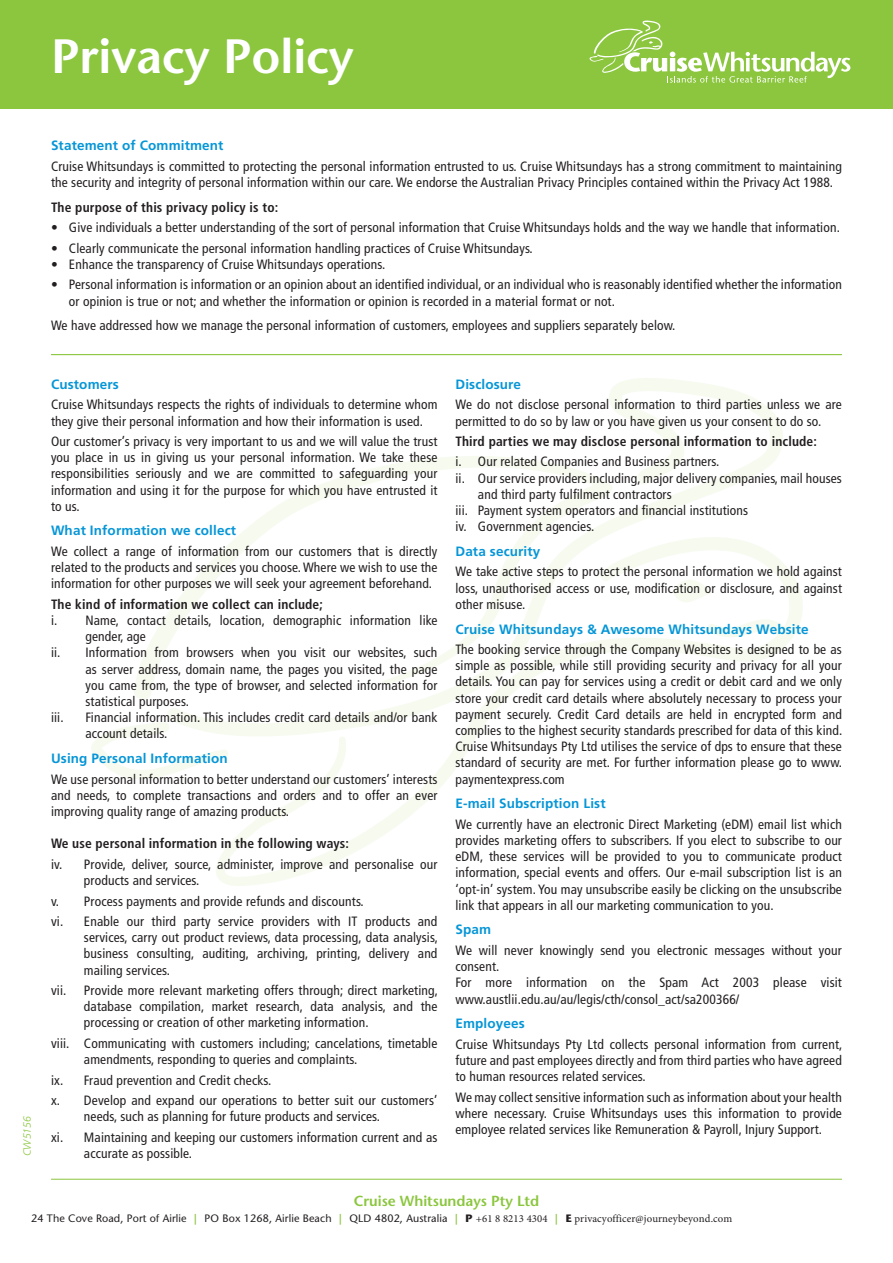
<style>
.page{position:relative;width:893px;height:1263px;background:#fff}
.page>*{position:absolute;margin:0;border:0;box-sizing:border-box;transform-origin:0 0}
.t1{font:600 48.15px "Stone Sans";letter-spacing:-.005em;color:#fff}
.t2{font:600 14.55px "Stone Sans";letter-spacing:-.005em;color:#8bc63e}
.t3{font:condensed 13.5px/16.2px "Frutiger";letter-spacing:.01em;color:#231f20}
.t4{font:700 13.5px "Frutiger";letter-spacing:.01em;color:#0696d7}
.t5{font:700 condensed 13.5px "Frutiger";letter-spacing:.01em;color:#231f20}
.t6{font:10.8px "Stone Sans";letter-spacing:.01em;color:#231f20}
.t7{font:italic 300 10.5px "Frutiger";color:#8bc63e}
.s1{font-weight:700;color:#8bc63e}
.s2{font-weight:700}
.s3{font-family:"Minion Pro"}
</style>
<div class="page">
<svg style="left:134px;top:621px;width:29px;height:78px;fill:#f9fcf6"></svg>
<svg style="left:91px;top:722px;width:119px;height:57px"></svg>
<svg style="left:163px;top:378px;width:620px;height:360px"></svg>
<svg style="left:210px;top:534px;width:593px;height:352px"></svg>
<div style="left:0;top:0;width:893px;height:108px;background:#8bc63e"></div>
<svg style="left:589px;top:21px;width:261px;height:62px"></svg>
<hr style="left:51px;top:354px;width:791px;height:1px;background:#8bc63e">
<hr style="left:51px;top:1179px;width:791px;height:1px;background:#8bc63e">
<h1 class="t1" style="left:51px;top:27px;width:304px">Privacy Policy</h1>
<p class="t7" style="left:21px;top:1156px;width:42px;rotate:-90deg">CW5156</p>
<p class="t4" style="left:51px;top:138px;width:174px">Statement of Commitment</p>
<p class="t3" style="left:51px;top:158px;width:792px">Cruise Whitsundays is committed to protecting the personal information entrusted to us. Cruise Whitsundays has a strong commitment to maintaining the security and integrity of personal information within our care. We endorse the Australian Privacy Principles contained within the Privacy Act 1988.</p>
<p class="t5" style="left:51px;top:199px;width:229px">The purpose of this privacy policy is to:</p>
<p class="t3" style="left:51px;top:220px;width:790px">• Give individuals a better understanding of the sort of personal information that Cruise Whitsundays holds and the way we handle that information.</p>
<p class="t3" style="left:51px;top:240px;width:483px">• Clearly communicate the personal information handling practices of Cruise Whitsundays.</p>
<p class="t3" style="left:51px;top:256px;width:336px">• Enhance the transparency of Cruise Whitsundays operations.</p>
<p class="t3" style="left:69px;top:277px;width:774px;text-indent:-18px">• Personal information is information or an opinion about an identified individual, or an individual who is reasonably identified whether the information or opinion is true or not; and whether the information or opinion is recorded in a material format or not.</p>
<p class="t3" style="left:51px;top:318px;width:626px">We have addressed how we manage the personal information of customers, employees and suppliers separately below.</p>
<p class="t4" style="left:51px;top:376px;width:69px">Customers</p>
<p class="t3" style="left:51px;top:397px;width:388px">Cruise Whitsundays respects the rights of individuals to determine whom they give their personal information and how their information is used.</p>
<p class="t3" style="left:51px;top:433px;width:388px;text-align:justify">Our customer’s privacy is very important to us and we will value the trust you place in us in giving us your personal information. We take these responsibilities seriously and we are committed to safeguarding your information and using it for the purpose for which you have entrusted it to us.</p>
<p class="t4" style="left:51px;top:523px;width:187px">What Information we collect</p>
<p class="t3" style="left:51px;top:543px;width:388px;text-align:justify">We collect a range of information from our customers that is directly related to the products and services you choose. Where we wish to use the information for other purposes we will seek your agreement beforehand.</p>
<p class="t5" style="left:51px;top:596px;width:273px">The kind of information we collect can include;</p>
<p class="t3" style="left:51px;top:612px;width:388px">i. Name, contact details, location, demographic information like</p>
<p class="t3" style="left:86px;top:628px;width:62px">gender, age</p>
<p class="t3" style="left:51px;top:645px;width:388px">ii. Information from browsers when you visit our websites, such</p>
<p class="t3" style="left:86px;top:661px;width:353px">as server address, domain name, the pages you visited, the page</p>
<p class="t3" style="left:86px;top:677px;width:353px">you came from, the type of browser, and selected information for</p>
<p class="t3" style="left:86px;top:693px;width:105px">statistical purposes.</p>
<p class="t3" style="left:51px;top:709px;width:14px">iii.</p>
<p class="t3" style="left:86px;top:709px;width:353px">Financial information. This includes credit card details and/or bank account details.</p>
<p class="t4" style="left:51px;top:750px;width:178px">Using Personal Information</p>
<p class="t3" style="left:51px;top:771px;width:388px;text-align:justify">We use personal information to better understand our customers’ interests and needs, to complete transactions and orders and to offer an ever improving quality range of amazing products.</p>
<p class="t5" style="left:51px;top:836px;width:300px">We use personal information in the following ways:</p>
<p class="t3" style="left:84px;top:856px;width:355px;text-indent:-33px">iv. Provide, deliver, source, administer, improve and personalise our products and services.</p>
<p class="t3" style="left:51px;top:891px;width:388px;line-height:20.4px">v. Process payments and provide refunds and discounts.<br>vi. Enable our third party service providers with IT products and</p>
<p class="t3" style="left:84px;top:929px;width:355px;text-align:justify">services, carry out product reviews, data processing, data analysis, business consulting, auditing, archiving, printing, delivery and mailing services.</p>
<p class="t3" style="left:51px;top:982px;width:17px">vii.</p>
<p class="t3" style="left:84px;top:982px;width:355px;text-align:justify">Provide more relevant marketing offers through; direct marketing, database compilation, market research, data analysis, and the processing or creation of other marketing information.</p>
<p class="t3" style="left:84px;top:1035px;width:355px;text-indent:-33px">viii. Communicating with customers including; cancelations, timetable amendments, responding to queries and complaints.</p>
<p class="t3" style="left:51px;top:1070px;width:388px;line-height:20.4px">ix. Fraud prevention and Credit checks.<br>x. Develop and expand our operations to better suit our customers’</p>
<p class="t3" style="left:51px;top:1106px;width:388px;line-height:20.4px;text-indent:33px">needs, such as planning for future products and services.<br>xi. Maintaining and keeping our customers information current and as</p>
<p class="t3" style="left:84px;top:1145px;width:110px">accurate as possible.</p>
<p class="t4" style="left:455px;top:376px;width:67px">Disclosure</p>
<p class="t3" style="left:455px;top:397px;width:388px">We do not disclose personal information to third parties unless we are permitted to do so by law or you have given us your consent to do so.</p>
<p class="t5" style="left:455px;top:433px;width:363px">Third parties we may disclose personal information to include:</p>
<p class="t3" style="left:455px;top:454px;width:265px">i. Our related Companies and Business partners.</p>
<p class="t3" style="left:455px;top:470px;width:388px">ii. Our service providers including, major delivery companies, mail houses</p>
<p class="t3" style="left:478px;top:486px;width:195px">and third party fulfilment contractors</p>
<p class="t3" style="left:455px;top:502px;width:294px">iii. Payment system operators and financial institutions</p>
<p class="t3" style="left:455px;top:518px;width:140px">iv. Government agencies.</p>
<p class="t4" style="left:455px;top:543px;width:86px">Data security</p>
<p class="t3" style="left:455px;top:564px;width:388px;text-align:justify">We take active steps to protect the personal information we hold against loss, unauthorised access or use, modification or disclosure, and against other misuse.</p>
<p class="t4" style="left:455px;top:621px;width:355px">Cruise Whitsundays &amp; Awesome Whitsundays Website</p>
<p class="t3" style="left:455px;top:641px;width:388px;text-align:justify">The booking service through the Company Websites is designed to be as simple as possible, while still providing security and privacy for all your details. You can pay for services using a credit or debit card and we only store your credit card details where absolutely necessary to process your payment securely. Credit Card details are held in encrypted form and complies to the highest security standards prescribed for data of this kind.<br>Cruise Whitsundays Pty Ltd utilises the service of dps to ensure that these standard of security are met. For further information please go to www. paymentexpress.com</p>
<p class="t4" style="left:455px;top:796px;width:152px">E-mail Subscription List</p>
<p class="t3" style="left:455px;top:816px;width:388px;text-align:justify">We currently have an electronic Direct Marketing (eDM) email list which provides marketing offers to subscribers. If you elect to subscribe to our eDM, these services will be provided to you to communicate product information, special events and offers. Our e-mail subscription list is an ‘opt-in’ system. You may unsubscribe easily be clicking on the unsubscribe link that appears in all our marketing communication to you.</p>
<p class="t4" style="left:455px;top:922px;width:37px">Spam</p>
<p class="t3" style="left:455px;top:942px;width:388px">We will never knowingly send you electronic messages without your consent.<br>For more information on the Spam Act 2003 please visit www.austlii.edu.au/au/legis/cth/consol_act/sa200366/</p>
<p class="t4" style="left:455px;top:1015px;width:71px">Employees</p>
<p class="t3" style="left:455px;top:1036px;width:388px;text-align:justify">Cruise Whitsundays Pty Ltd collects personal information from current, future and past employees directly and from third parties who have agreed to human resources related services.</p>
<p class="t3" style="left:455px;top:1089px;width:388px;text-align:justify">We may collect sensitive information such as information about your health where necessary. Cruise Whitsundays uses this information to provide employee related services like Remuneration &amp; Payroll, Injury Support.</p>
<p class="t2" style="left:354px;top:1192px;width:187px">Cruise Whitsundays Pty Ltd</p>
<p class="t6" style="left:31px;top:1212px;width:703px">24 The Cove Road, Port of Airlie <span class="s1">|</span> PO Box 1268, Airlie Beach <span class="s1">|</span> QLD 4802, Australia <span class="s1">|</span> <span class="s2">P</span> <span class="s3">+61 8 8213 4304</span> <span class="s1">|</span> <span class="s2">E</span> <span class="s3">privacyofficer@journeybeyond.com</span></p>
</div>
